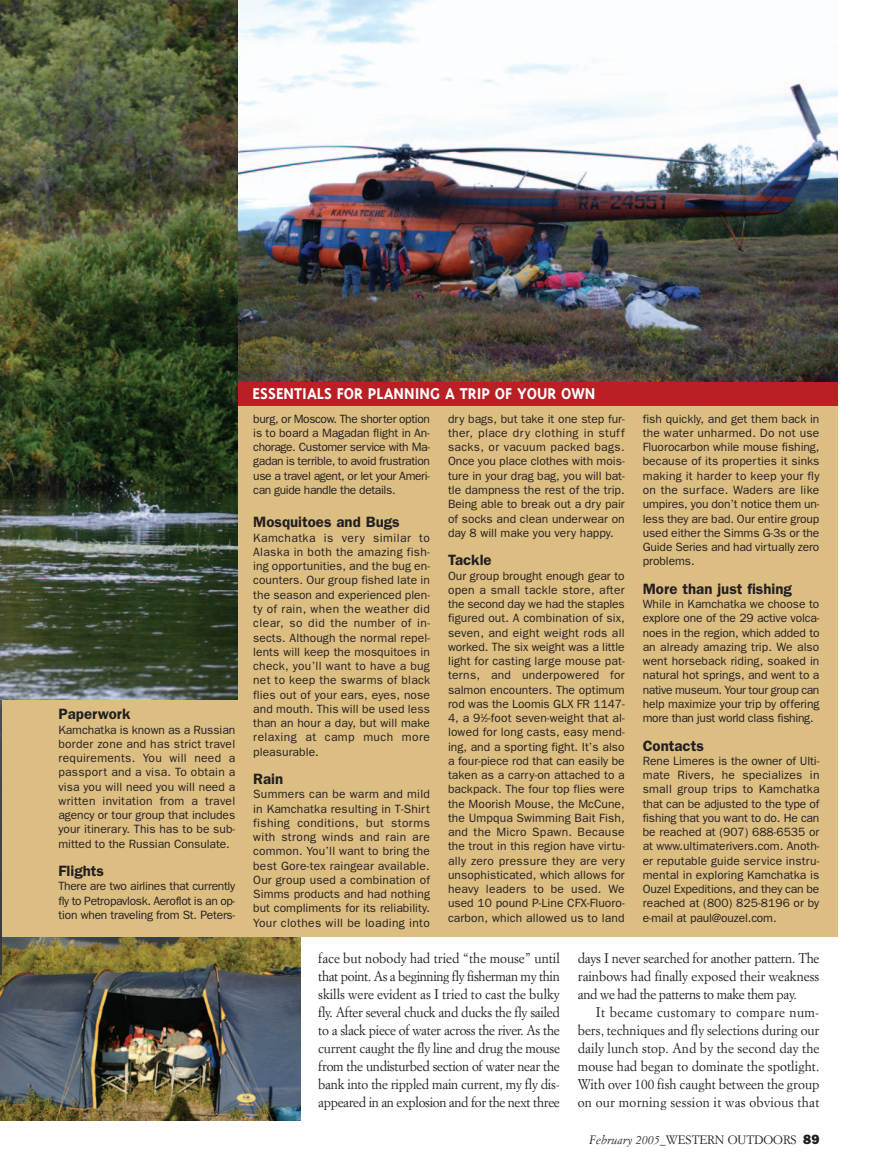
<style>
.page{position:relative;width:878px;height:1175px;background:#fff}
.page>*{position:absolute;margin:0;border:0;box-sizing:border-box;transform-origin:0 0}
.t1{font:700 18px "Triplex";color:#fff}
.t2{font:600 15px "Franklin Gothic";color:#231f20}
.t3{font:13.8px/18px "Simoncini Garamond";letter-spacing:-.015em;color:#231f20;text-align:justify;scale:.95 1}
.t4{font:12px/14.2px "Franklin Gothic";letter-spacing:-.005em;color:#231f20;text-align:justify}
.t5{font:12px "Simoncini Garamond";color:#231f20}
.s1{font-size:6px}
.s2{font-style:italic}
.s3{font-family:"Franklin Gothic";font-weight:800;font-size:13.5px}
</style>
<div class="page">
<img style="left:1px;top:936px;width:299px;height:184px">
<div style="left:1px;top:382px;width:836px;height:554px;background:#dcbe82"></div>
<img style="left:237px;top:0;width:600px;height:382px">
<div style="left:201px;top:382px;width:636px;height:23px;background:#ba1f24"></div>
<img style="left:1px;top:700px;width:1px;height:274px">
<img style="left:1px;top:0;width:236px;height:700px">
<p class="t2" style="left:58px;top:709px;width:73px">Paperwork</p>
<p class="t4" style="left:58px;top:723px;width:178px">Kamchatka is known as a Russian border zone and has strict travel requirements. You will need a passport and a visa. To obtain a visa you will need you will need a written invitation from a travel agency or tour group that includes your itinerary. This has to be sub&shy;mitted to the Russian Consulate.</p>
<p class="t2" style="left:58px;top:865px;width:47px">Flights</p>
<p class="t4" style="left:58px;top:880px;width:178px">There are two airlines that currently fly to Petropavlosk. Aeroflot is an op&shy;tion when traveling from St. Peters-</p>
<h1 class="t1" style="left:252px;top:386px;width:344px">ESSENTIALS FOR PLANNING A TRIP OF YOUR OWN</h1>
<p class="t4" style="left:253px;top:412px;width:178px">burg, or Moscow. The shorter option is to board a Magadan flight in An&shy;chorage. Customer service with Ma&shy;gadan is terrible, to avoid frustration use a travel agent, or let your Ameri&shy;can guide handle the details.</p>
<p class="t2" style="left:253px;top:517px;width:148px">Mosquitoes and Bugs</p>
<p class="t4" style="left:253px;top:531px;width:178px">Kamchatka is very similar to Alaska in both the amazing fish&shy;ing opportunities, and the bug en&shy;counters. Our group fished late in the season and experienced plen&shy;ty of rain, when the weather did clear, so did the number of in&shy;sects. Although the normal repel&shy;lents will keep the mosquitoes in check, you’ll want to have a bug net to keep the swarms of black flies out of your ears, eyes, nose and mouth. This will be used less than an hour a day, but will make relaxing at camp much more pleasurable.</p>
<p class="t2" style="left:253px;top:773px;width:31px">Rain</p>
<p class="t4" style="left:253px;top:788px;width:178px">Summers can be warm and mild in Kamchatka resulting in T-Shirt fishing conditions, but storms with strong winds and rain are common. You’ll want to bring the best Gore-tex raingear available.<br>Our group used a combination of Simms products and had nothing but compliments for its reliability.<br>Your clothes will be loading into</p>
<p class="t4" style="left:448px;top:412px;width:178px">dry bags, but take it one step fur&shy;ther, place dry clothing in stuff sacks, or vacuum packed bags.<br>Once you place clothes with mois&shy;ture in your drag bag, you will bat&shy;tle dampness the rest of the trip.<br>Being able to break out a dry pair of socks and clean underwear on day 8 will make you very happy.</p>
<p class="t2" style="left:448px;top:555px;width:45px">Tackle</p>
<p class="t4" style="left:448px;top:569px;width:178px">Our group brought enough gear to open a small tackle store, after the second day we had the staples figured out. A combination of six, seven, and eight weight rods all worked. The six weight was a little light for casting large mouse pat&shy;terns, and underpowered for salmon encounters. The optimum rod was the Loomis GLX FR 1147- 4, a 9<sup>1</sup>⁄<span class="s1">2</span>-foot seven-weight that al&shy;lowed for long casts, easy mend&shy;ing, and a sporting fight. It’s also a four-piece rod that can easily be taken as a carry-on attached to a backpack. The four top flies were the Moorish Mouse, the McCune, the Umpqua Swimming Bait Fish, and the Micro Spawn. Because the trout in this region have virtu&shy;ally zero pressure they are very unsophisticated, which allows for heavy leaders to be used. We used 10 pound P-Line CFX-Fluoro&shy;carbon, which allowed us to land</p>
<p class="t4" style="left:642px;top:412px;width:178px">fish quickly, and get them back in the water unharmed. Do not use Fluorocarbon while mouse fishing, because of its properties it sinks making it harder to keep your fly on the surface. Waders are like umpires, you don’t notice them un&shy;less they are bad. Our entire group used either the Simms G-3s or the Guide Series and had virtually zero problems.</p>
<p class="t2" style="left:642px;top:583px;width:151px">More than just fishing</p>
<p class="t4" style="left:642px;top:598px;width:178px">While in Kamchatka we choose to explore one of the 29 active volca&shy;noes in the region, which added to an already amazing trip. We also went horseback riding, soaked in natural hot springs, and went to a native museum. Your tour group can help maximize your trip by offering more than just world class fishing.</p>
<p class="t2" style="left:642px;top:740px;width:63px">Contacts</p>
<p class="t4" style="left:642px;top:754px;width:178px">Rene Limeres is the owner of Ulti&shy;mate Rivers, he specializes in small group trips to Kamchatka that can be adjusted to the type of fishing that you want to do. He can be reached at (907) 688-6535 or at www.ultimaterivers.com. Anoth&shy;er reputable guide service instru&shy;mental in exploring Kamchatka is Ouzel Expeditions, and they can be reached at (800) 825-8196 or by e-mail at paul@ouzel.com.</p>
<p class="t3" style="left:318px;top:950px;width:256px">face but nobody had tried “the mouse” until that point. As a beginning fly fisherman my thin skills were evident as I tried to cast the bulky fly. After several chuck and ducks the fly sailed to a slack piece of water across the river. As the current caught the fly line and drug the mouse from the undisturbed section of water near the bank into the rippled main current, my fly dis&shy;appeared in an explosion and for the next three</p>
<p class="t3" style="left:578px;top:950px;width:256px">days I never searched for another pattern. The rainbows had finally exposed their weakness and we had the patterns to make them pay.</p>
<p class="t3" style="left:578px;top:1004px;width:256px;text-indent:18px">It became customary to compare num&shy;bers, techniques and fly selections during our daily lunch stop. And by the second day the mouse had began to dominate the spotlight.<br>With over 100 fish caught between the group on our morning session it was obvious that</p>
<p class="t5" style="left:589px;top:1134px;width:232px"><span class="s2">February 2005</span>_WESTERN OUTDOORS <span class="s3">89</span></p>
</div>
